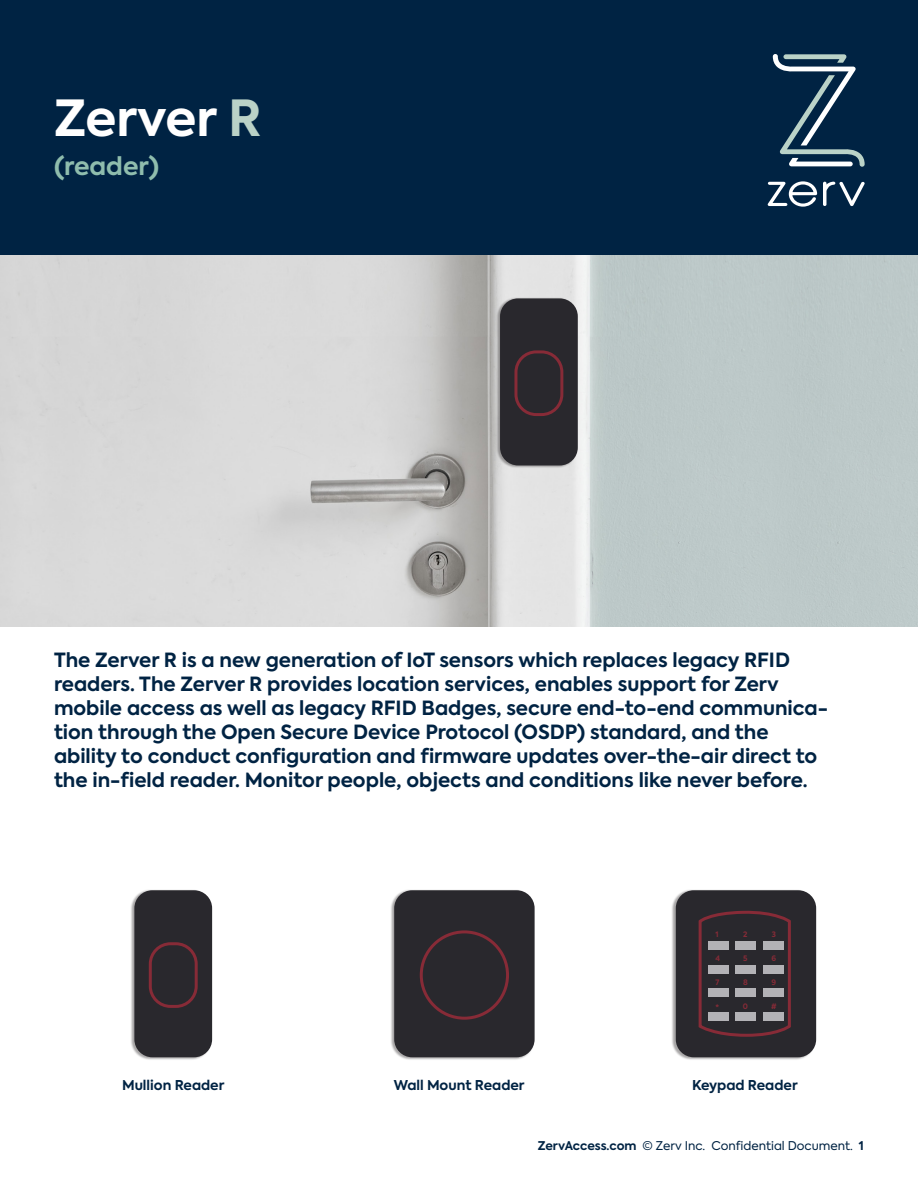
<style>
.page{position:relative;width:918px;height:1188px;background:#fff}
.page>*{position:absolute;margin:0;border:0;box-sizing:border-box;transform-origin:0 0}
.t1{font:700 49.5px "Axiforma";color:#fff}
.t2{font:700 24.75px "Axiforma";color:#8fbdad}
.t3{font:700 19.5px/24px "Axiforma";color:#002343}
.t4{font:700 13.5px "Axiforma";color:#002343}
.t5{font:12px "Axiforma";color:#002343}
.t6{font:700 7.5px "Axiforma";color:#872b37}
.s1{color:#bad2c7}
.s2{font-weight:700}
</style>
<div class="page">
<img style="left:0;top:255px;width:918px;height:371px">
<div style="left:0;top:0;width:918px;height:255px;background:#002343"></div>
<svg style="left:823px;top:182px;width:42px;height:24px"></svg>
<svg style="left:768px;top:181px;width:49px;height:26px"></svg>
<svg style="left:773px;top:54px;width:92px;height:113px"></svg>
<div style="left:496px;top:297px;width:81px;height:172px;background:#231f20;opacity:.4"></div>
<div style="left:500px;top:298px;width:78px;height:167px;background:#29282d;border-radius:18px"></div>
<div style="left:514px;top:350px;width:49px;height:66px;border:3px solid #872b37;border-radius:20px"></div>
<div style="left:130px;top:889px;width:82px;height:171px;background:#231f20;opacity:.4"></div>
<div style="left:134px;top:890px;width:78px;height:167px;background:#29282d;border-radius:18px"></div>
<div style="left:149px;top:942px;width:49px;height:66px;border:3px solid #872b37;border-radius:20px"></div>
<div style="left:390px;top:889px;width:144px;height:171px;background:#231f20;opacity:.4"></div>
<div style="left:394px;top:890px;width:141px;height:167px;background:#29282d;border-radius:18px"></div>
<div style="left:420px;top:930px;width:89px;height:90px;border:3px solid #872b37;border-radius:50%"></div>
<div style="left:672px;top:889px;width:144px;height:171px;background:#231f20;opacity:.4"></div>
<div style="left:676px;top:890px;width:140px;height:167px;background:#29282d;border-radius:18px"></div>
<svg style="left:698px;top:910px;width:93px;height:127px"></svg>
<div style="left:708px;top:965px;width:21px;height:9px;background:#b3b2b6"></div>
<div style="left:708px;top:989px;width:21px;height:8px;background:#b3b2b6"></div>
<div style="left:708px;top:1012px;width:21px;height:9px;background:#b3b2b6"></div>
<div style="left:736px;top:965px;width:20px;height:9px;background:#b3b2b6"></div>
<div style="left:736px;top:989px;width:20px;height:8px;background:#b3b2b6"></div>
<div style="left:736px;top:1012px;width:20px;height:9px;background:#b3b2b6"></div>
<div style="left:708px;top:942px;width:21px;height:8px;background:#b3b2b6"></div>
<div style="left:736px;top:942px;width:20px;height:8px;background:#b3b2b6"></div>
<div style="left:763px;top:942px;width:20px;height:8px;background:#b3b2b6"></div>
<div style="left:763px;top:965px;width:20px;height:9px;background:#b3b2b6"></div>
<div style="left:763px;top:989px;width:20px;height:8px;background:#b3b2b6"></div>
<div style="left:763px;top:1012px;width:20px;height:9px;background:#b3b2b6"></div>
<p class="t1" style="left:54px;top:84px;width:209px">Zerver <span class="s1">R</span></p>
<p class="t2" style="left:54px;top:149px;width:107px">(reader)</p>
<p class="t3" style="left:54px;top:648px;width:776px">The Zerver R is a new generation of IoT sensors which replaces legacy RFID readers. The Zerver R provides location services, enables support for Zerv mobile access as well as legacy RFID Badges, secure end-to-end communica&shy;tion through the Open Secure Device Protocol (OSDP) standard, and the ability to conduct configuration and firmware updates over-the-air direct to the in-field reader. Monitor people, objects and conditions like never before.</p>
<p class="t6" style="left:716px;top:929px;width:5px">1</p>
<p class="t6" style="left:743px;top:929px;width:6px">2</p>
<p class="t6" style="left:772px;top:929px;width:6px">3</p>
<p class="t6" style="left:716px;top:953px;width:6px">4</p>
<p class="t6" style="left:743px;top:953px;width:6px">5</p>
<p class="t6" style="left:772px;top:953px;width:6px">6</p>
<p class="t6" style="left:716px;top:977px;width:5px">7</p>
<p class="t6" style="left:743px;top:977px;width:6px">8</p>
<p class="t6" style="left:772px;top:977px;width:6px">9</p>
<p class="t6" style="left:716px;top:1002px;width:5px">*</p>
<p class="t6" style="left:743px;top:1001px;width:7px">0</p>
<p class="t6" style="left:771px;top:1001px;width:7px">#</p>
<p class="t4" style="left:122px;top:1076px;width:104px">Mullion Reader</p>
<p class="t4" style="left:394px;top:1076px;width:132px">Wall Mount Reader</p>
<p class="t4" style="left:692px;top:1076px;width:107px">Keypad Reader</p>
<p class="t5" style="left:538px;top:1138px;width:328px"><span class="s2">ZervAccess.com</span> © Zerv Inc. Confidential Document. <span class="s2">1</span></p>
</div>
